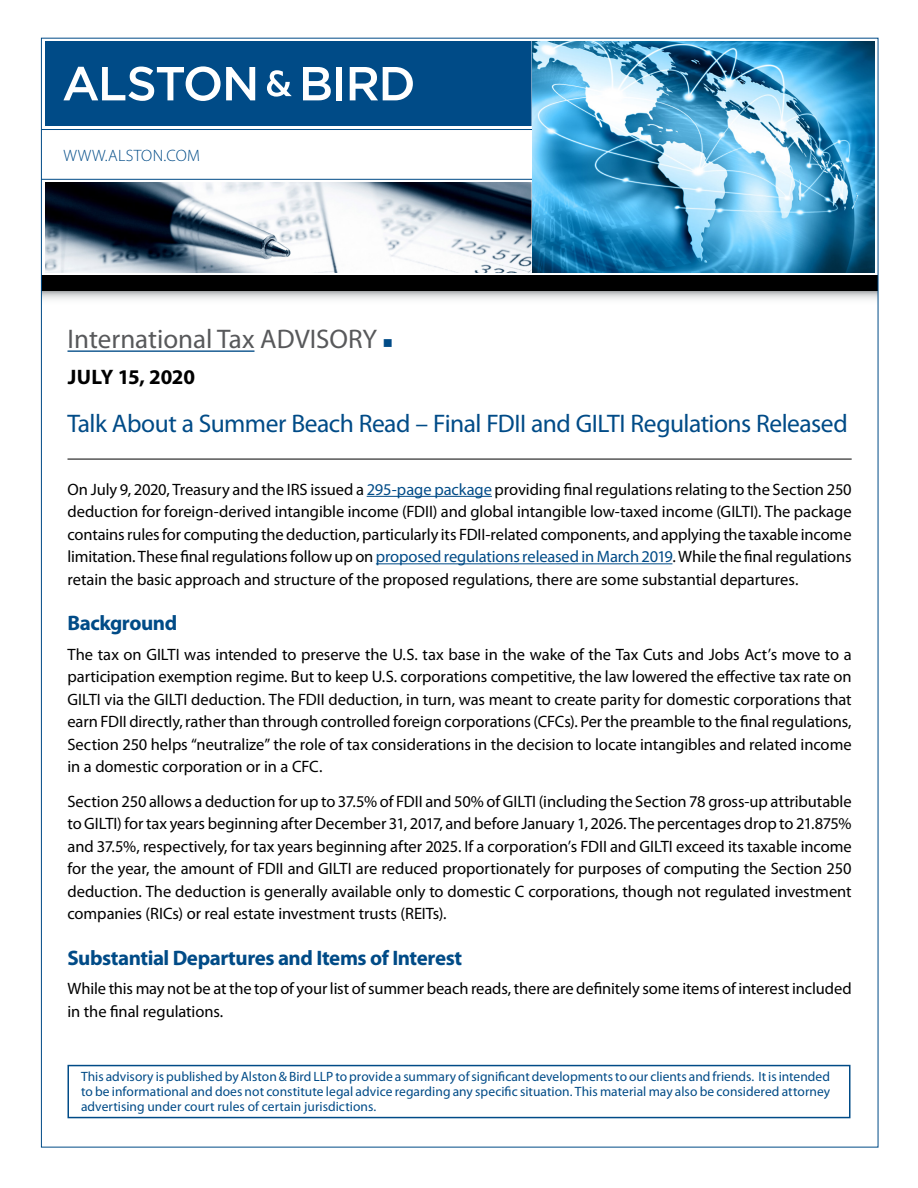
<style>
.page{position:relative;width:918px;height:1188px;background:#fff}
.page>*{position:absolute;margin:0;border:0;box-sizing:border-box;transform-origin:0 0}
.t1{font:27px "Myriad Pro";color:#58595b}
.t2{font:25.5px "Myriad Pro";letter-spacing:-.02em;color:#004b87}
.t3{font:700 21px "Myriad Pro";letter-spacing:-.02em;color:#004b87}
.t4{font:700 21px "Myriad Pro";letter-spacing:-.01em;color:#000}
.t5{font:16.5px/22.5px "Myriad Pro";letter-spacing:-.005em;color:#000;text-align:justify}
.t6{font:300 16.5px "Myriad Pro";letter-spacing:.02em;color:#004b87}
.t7{font:13.5px/15px "Myriad Pro";letter-spacing:.005em;color:#004b87;text-align:justify}
.s1{color:#004b87}
</style>
<div class="page">
<img style="left:45px;top:183px;width:487px;height:90px">
<svg style="left:43px;top:291px;width:833px;height:8px;background:#d3d4d6"></svg>
<div style="left:45px;top:41px;width:488px;height:85px;background:#004b87"></div>
<hr style="left:532px;top:40px;width:3px;height:233px;background:#fff">
<hr style="left:41px;top:129px;width:491px;height:1px;background:#004b87">
<hr style="left:41px;top:179px;width:492px;height:1px;background:#004b87">
<div style="left:41px;top:275px;width:837px;height:16px;background:#000"></div>
<img style="left:533px;top:41px;width:342px;height:232px">
<svg style="left:63px;top:66px;width:192px;height:35px"></svg>
<svg style="left:267px;top:70px;width:25px;height:27px"></svg>
<svg style="left:303px;top:67px;width:28px;height:33px"></svg>
<div style="left:336px;top:67px;width:6px;height:33px;background:#fff"></div>
<svg style="left:350px;top:67px;width:63px;height:33px"></svg>
<div style="left:68px;top:1065px;width:782px;height:53px;border:2px solid #004b87"></div>
<hr style="left:68px;top:350px;width:187px;height:2px;background:#004b87">
<hr style="left:68px;top:459px;width:784px;height:1px;background:#000">
<hr style="left:367px;top:496px;width:125px;height:1px;background:#004b87">
<hr style="left:376px;top:563px;width:296px;height:1px;background:#004b87">
<p class="t6" style="left:64px;top:145px;width:138px">WWW.ALSTON.COM</p>
<h1 class="t1" style="left:68px;top:323px;width:327px">International Tax ADVISORY <span class="s1">■</span></h1>
<p class="t4" style="left:68px;top:364px;width:129px">JULY 15, 2020</p>
<h2 class="t2" style="left:68px;top:407px;width:782px">Talk About a Summer Beach Read – Final FDII and GILTI Regulations Released</h2>
<p class="t5" style="left:68px;top:478px;width:786px">On July 9, 2020, Treasury and the IRS issued a <span class="s1">295-page package</span> providing final regulations relating to the Section 250 deduction for foreign-derived intangible income (FDII) and global intangible low-taxed income (GILTI). The package contains rules for computing the deduction, particularly its FDII-related components, and applying the taxable income limitation. These final regulations follow up on <span class="s1">proposed regulations released in March 2019</span>. While the final regulations retain the basic approach and structure of the proposed regulations, there are some substantial departures.</p>
<p class="t3" style="left:68px;top:610px;width:111px">Background</p>
<p class="t5" style="left:68px;top:643px;width:786px">The tax on GILTI was intended to preserve the U.S. tax base in the wake of the Tax Cuts and Jobs Act’s move to a participation exemption regime. But to keep U.S. corporations competitive, the law lowered the effective tax rate on GILTI via the GILTI deduction. The FDII deduction, in turn, was meant to create parity for domestic corporations that earn FDII directly, rather than through controlled foreign corporations (CFCs). Per the preamble to the final regulations, Section 250 helps “neutralize” the role of tax considerations in the decision to locate intangibles and related income in a domestic corporation or in a CFC.</p>
<p class="t5" style="left:68px;top:790px;width:786px">Section 250 allows a deduction for up to 37.5% of FDII and 50% of GILTI (including the Section 78 gross-up attributable to GILTI) for tax years beginning after December 31, 2017, and before January 1, 2026. The percentages drop to 21.875% and 37.5%, respectively, for tax years beginning after 2025. If a corporation’s FDII and GILTI exceed its taxable income for the year, the amount of FDII and GILTI are reduced proportionately for purposes of computing the Section 250 deduction. The deduction is generally available only to domestic C corporations, though not regulated investment companies (RICs) or real estate investment trusts (REITs).</p>
<p class="t3" style="left:68px;top:944px;width:396px">Substantial Departures and Items of Interest</p>
<p class="t5" style="left:68px;top:977px;width:786px">While this may not be at the top of your list of summer beach reads, there are definitely some items of interest included in the final regulations.</p>
<p class="t7" style="left:81px;top:1069px;width:751px">This advisory is published by Alston &amp; Bird LLP to provide a summary of significant developments to our clients and friends. It is intended to be informational and does not constitute legal advice regarding any specific situation. This material may also be considered attorney advertising under court rules of certain jurisdictions.</p>
</div>
